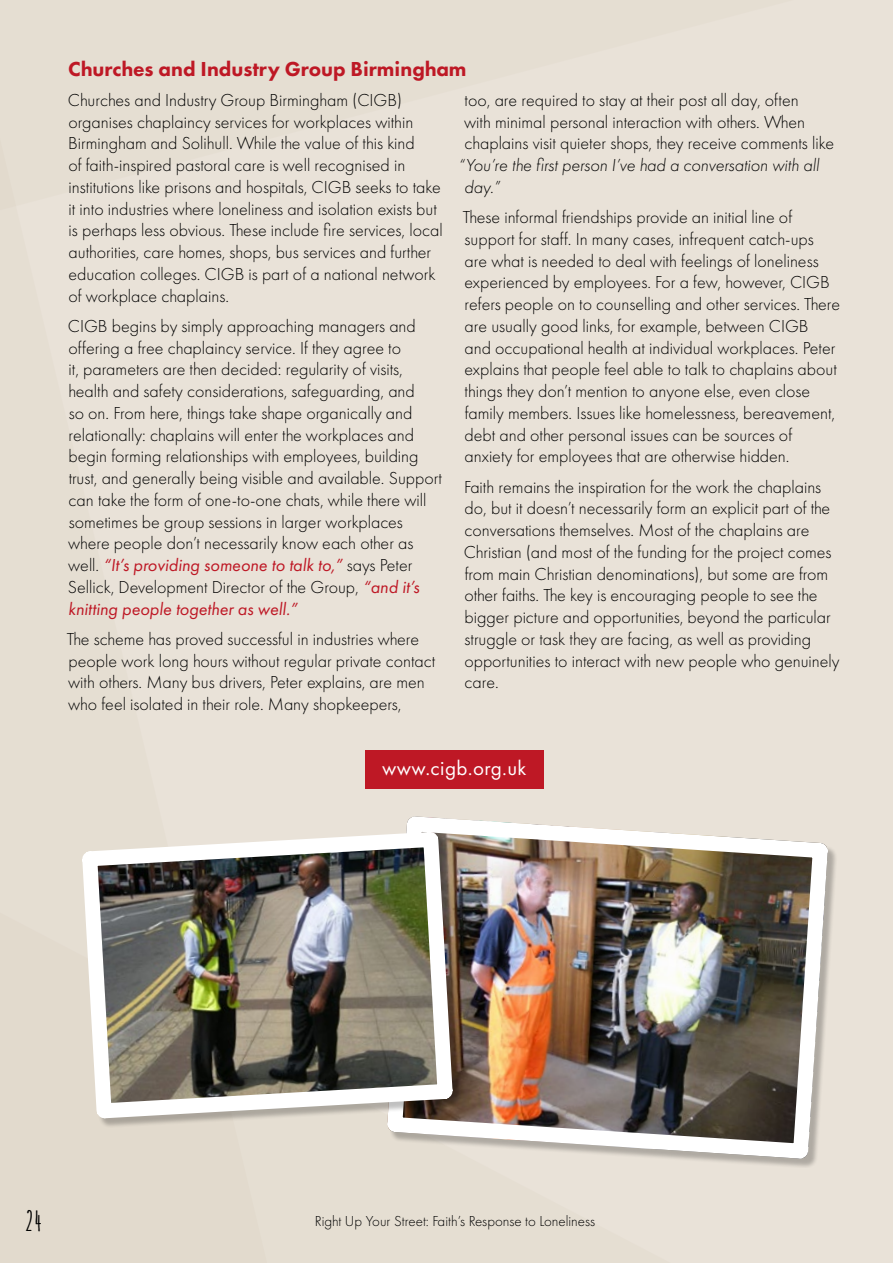
<style>
.page{position:relative;width:893px;height:1263px;background:#e9e2d8}
.page>*{position:absolute;margin:0;border:0;box-sizing:border-box;transform-origin:0 0}
.t1{font:700 27px "Amatic SC";color:#000}
.Sub-headline{font:800 21px "Futura PT";color:#be1825}
.Case_Study_Web{font:21px "Futura PT";letter-spacing:.02em;color:#fff}
.t2{font:300 18px/21.8px "Futura PT";color:#000}
.t3{font:italic 300 18px "Futura PT";color:#000}
.t4{font:300 15px "Futura PT";color:#000}
.s1{font-weight:400;font-style:italic;color:#be1825}
</style>
<div class="page">
<svg style="left:0;top:142px;width:16px;height:1121px"></svg>
<img style="left:527px;top:755px;width:309px;height:412px">
<svg style="left:8px;top:311px;width:519px;height:952px"></svg>
<p class="Sub-headline" style="left:68px;top:55px;width:400px">Churches and Industry Group Birmingham</p>
<p class="t2" style="left:68px;top:89px;width:376px">Churches and Industry Group Birmingham (CIGB) organises chaplaincy services for workplaces within Birmingham and Solihull. While the value of this kind<br>of faith-inspired pastoral care is well recognised in institutions like prisons and hospitals, CIGB seeks to take it into industries where loneliness and isolation exists but is perhaps less obvious. These include fire services, local authorities, care homes, shops, bus services and further education colleges. CIGB is part of a national network of workplace chaplains.</p>
<p class="t2" style="left:68px;top:315px;width:376px">CIGB begins by simply approaching managers and offering a free chaplaincy service. If they agree to<br>it, parameters are then decided: regularity of visits, health and safety considerations, safeguarding, and<br>so on. From here, things take shape organically and relationally: chaplains will enter the workplaces and begin forming relationships with employees, building trust, and generally being visible and available. Support can take the form of one-to-one chats, while there will sometimes be group sessions in larger workplaces where people don’t necessarily know each other as well. <span class="s1">“It’s providing someone to talk to,”</span> says Peter Sellick, Development Director of the Group, <span class="s1">“and it’s knitting people together as well.”</span></p>
<p class="t2" style="left:67px;top:628px;width:370px">The scheme has proved successful in industries where people work long hours without regular private contact with others. Many bus drivers, Peter explains, are men who feel isolated in their role. Many shopkeepers,</p>
<p class="t2" style="left:465px;top:89px;width:335px">too, are required to stay at their post all day, often</p>
<p class="t2" style="left:464px;top:111px;width:342px">with minimal personal interaction with others. When</p>
<p class="t2" style="left:465px;top:133px;width:371px">chaplains visit quieter shops, they receive comments like</p>
<p class="t3" style="left:458px;top:155px;width:362px">“You’re the first person I’ve had a conversation with all</p>
<p class="t3" style="left:464px;top:177px;width:37px">day.”</p>
<p class="t2" style="left:463px;top:206px;width:379px">These informal friendships provide an initial line of support for staff. In many cases, infrequent catch-ups<br>are what is needed to deal with feelings of loneliness experienced by employees. For a few, however, CIGB refers people on to counselling and other services. There are usually good links, for example, between CIGB<br>and occupational health at individual workplaces. Peter explains that people feel able to talk to chaplains about things they don’t mention to anyone else, even close family members. Issues like homelessness, bereavement, debt and other personal issues can be sources of anxiety for employees that are otherwise hidden.</p>
<p class="t2" style="left:464px;top:476px;width:377px">Faith remains the inspiration for the work the chaplains do, but it doesn’t necessarily form an explicit part of the conversations themselves. Most of the chaplains are Christian (and most of the funding for the project comes from main Christian denominations), but some are from other faiths. The key is encouraging people to see the bigger picture and opportunities, beyond the particular struggle or task they are facing, as well as providing opportunities to interact with new people who genuinely care.</p>
<p class="Case_Study_Web" style="left:382px;top:756px;width:146px">www.cigb.org.uk</p>
<h1 class="t1" style="left:25px;top:1200px;width:19px">24</h1>
<p class="t4" style="left:315px;top:1213px;width:282px">Right Up Your Street: Faith’s Response to Loneliness</p>
</div>
